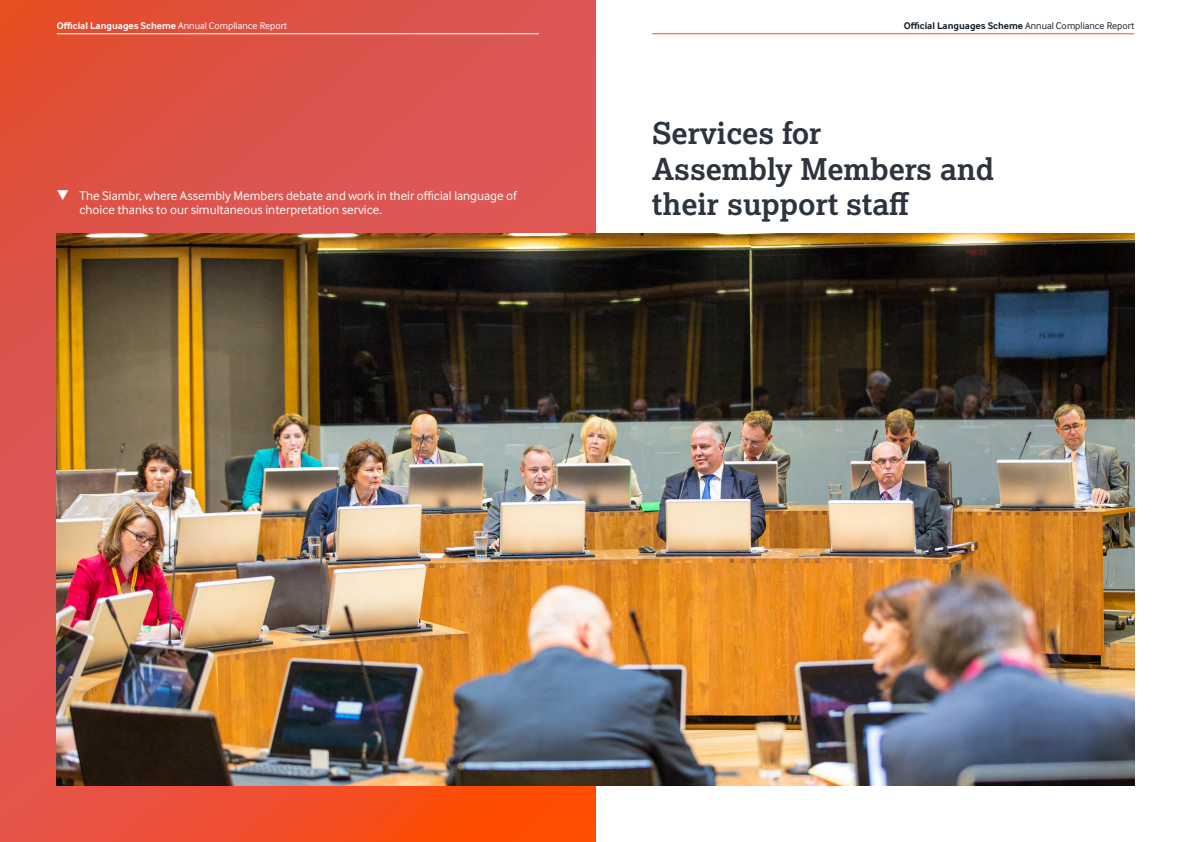
<style>
.page{position:relative;width:1191px;height:842px;background:#fff}
.page>*{position:absolute;margin:0;border:0;box-sizing:border-box;transform-origin:0 0}
.Chapter-headings{font:700 30px/35px "Cynulliad Serif";color:#2c343e}
.t1{font:13px/14px "Cynulliad Sans";color:#fff}
.t2{font:700 10px "Cynulliad Sans";color:#fff}
.t3{font:700 10px "Cynulliad Sans";color:#151e28}
.s1{font-weight:400}
</style>
<div class="page">
<svg style="left:0;top:0;width:595px;height:842px;background:#e05343"></svg>
<hr style="left:57px;top:34px;width:482px;height:1px;background:#fff">
<hr style="left:652px;top:34px;width:482px;height:1px;background:#ff5000">
<img style="left:57px;top:234px;width:1077px;height:551px">
<svg style="left:57px;top:190px;width:11px;height:10px"></svg>
<p class="t2" style="left:57px;top:20px;width:232px">Official Languages Scheme <span class="s1">Annual Compliance Report</span></p>
<p class="t3" style="left:903px;top:20px;width:232px">Official Languages Scheme <span class="s1">Annual Compliance Report</span></p>
<p class="t1" style="left:79px;top:189px;width:439px">The Siambr, where Assembly Members debate and work in their official language of choice thanks to our simultaneous interpretation service.</p>
<p class="Chapter-headings" style="left:652px;top:116px;width:343px">Services for<br>Assembly Members and their support staff</p>
</div>
